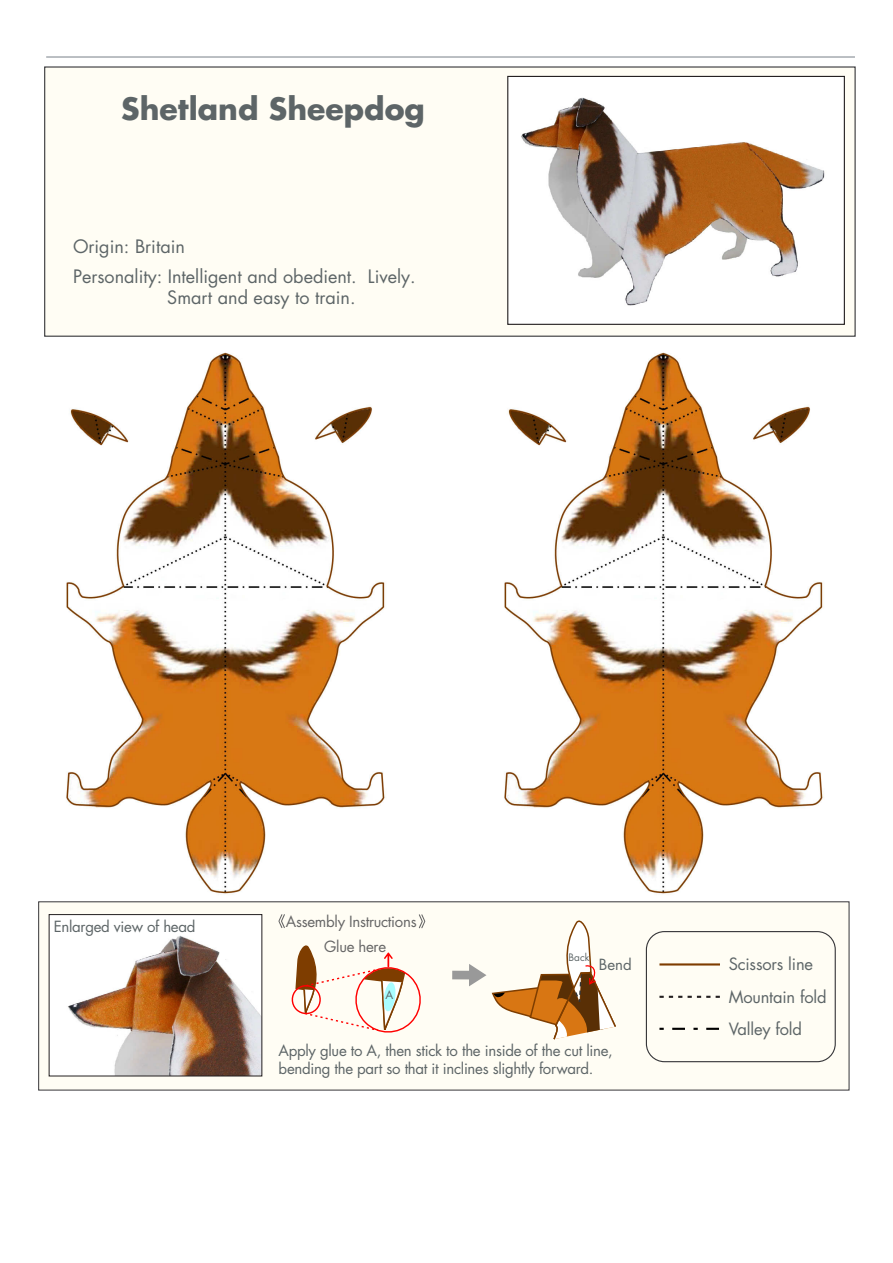
<style>
.page{position:relative;width:893px;height:1263px;background:#fff}
.page>*{position:absolute;margin:0;border:0;box-sizing:border-box;transform-origin:0 0}
.t1{font:700 30px "Futura";color:#5d6567}
.t2{font:18px/30px "Futura";color:#5d6567}
.t3{font:16.5px/32.1px "Futura";letter-spacing:-.01em;color:#5d6567}
.t4{font:15px/18.8px "Futura";letter-spacing:-.02em;color:#5d6567}
.t5{font:15px "Futura";letter-spacing:-.02em;color:#666}
.t6{font:11.25px "Futura";color:#5d6567}
.t7{font:10.05px "Futura";color:#5d6567}
</style>
<div class="page">
<div style="left:38px;top:901px;width:811px;height:189px;background:#fffdf4"></div>
<svg style="left:278px;top:914px;width:7px;height:14px"></svg>
<svg style="left:419px;top:914px;width:6px;height:14px"></svg>
<div style="left:646px;top:931px;width:190px;height:131px;background:#fffdf4;border:1px solid #363639;border-radius:18px"></div>
<svg style="left:659px;top:996px;width:61px;height:2px"></svg>
<svg style="left:659px;top:1028px;width:60px;height:2px"></svg>
<hr style="left:659px;top:963px;width:61px;height:2px;background:#7e3d00">
<img style="left:66px;top:352px;width:320px;height:542px">
<img style="left:504px;top:352px;width:320px;height:542px">
<div style="left:49px;top:914px;width:213px;height:162px;background:#fff"></div>
<div style="left:44px;top:66px;width:812px;height:271px;background:#fffdf4;border:1px solid #363639"></div>
<div style="left:507px;top:76px;width:338px;height:249px;background:#fff;border:1px solid #231f20"></div>
<img style="left:521px;top:97px;width:304px;height:209px">
<img style="left:68px;top:935px;width:192px;height:139px">
<div style="left:49px;top:914px;width:213px;height:162px;border:1px solid #231f20"></div>
<svg style="left:452px;top:920px;width:164px;height:120px"></svg>
<svg style="left:291px;top:945px;width:130px;height:88px"></svg>
<hr style="left:46px;top:56px;width:809px;height:2px;background:#888f96">
<h1 class="t1" style="left:121px;top:89px;width:305px">Shetland Sheepdog</h1>
<p class="t2" style="left:73px;top:232px;width:344px">Origin: Britain<br>Personality: Intelligent and obedient. Lively.</p>
<p class="t2" style="left:167px;top:283px;width:190px">Smart and easy to train.</p>
<p class="t4" style="left:54px;top:918px;width:143px">Enlarged view of head</p>
<p class="t5" style="left:286px;top:912px;width:132px">Assembly Instructions</p>
<p class="t5" style="left:324px;top:937px;width:63px">Glue here</p>
<p class="t6" style="left:386px;top:988px;width:9px">A</p>
<p class="t7" style="left:569px;top:951px;width:22px">Back</p>
<p class="t4" style="left:599px;top:955px;width:34px">Bend</p>
<p class="t4" style="left:279px;top:1041px;width:336px">Apply glue to A, then stick to the inside of the cut line, bending the part so that it inclines slightly forward.</p>
<p class="t3" style="left:729px;top:948px;width:99px">Scissors line<br>Mountain fold<br>Valley fold</p>
</div>
